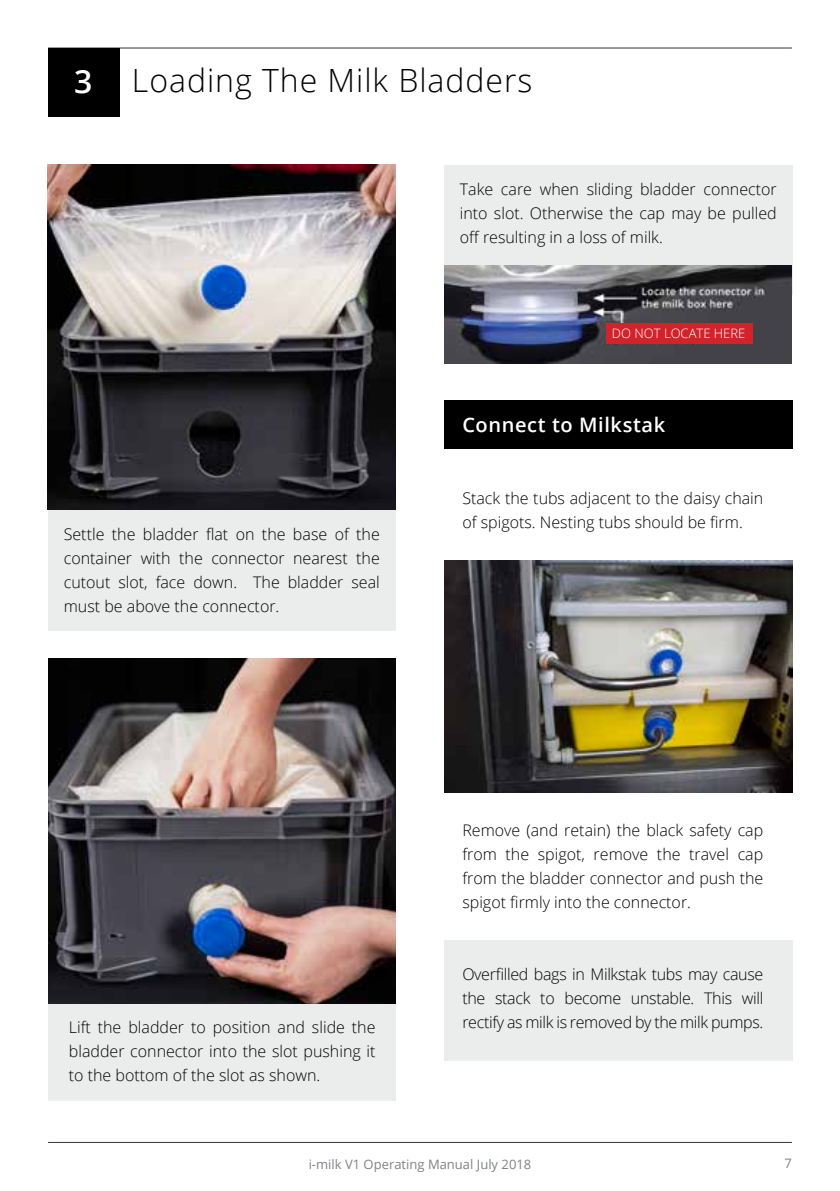
<style>
.page{position:relative;width:840px;height:1191px;background:#fff}
.page>*{position:absolute;margin:0;border:0;box-sizing:border-box;transform-origin:0 0}
.t1{font:300 32px "Open Sans";letter-spacing:.03em;color:#000}
.t2{font:600 20px "Open Sans";letter-spacing:.03em;color:#fff}
.t3{font:300 16px/24px "Open Sans";color:#000;text-align:justify}
.t4{font:13px "Open Sans";color:#808285}
.t5{font:300 13px "Open Sans";color:#fff}
.s1{font-weight:600;color:#fff}
</style>
<div class="page">
<hr style="left:48px;top:48px;width:743px;height:1px;background:#000">
<hr style="left:48px;top:1142px;width:743px;height:1px;background:#000">
<div style="left:444px;top:165px;width:347px;height:130px;background:#ebecec"></div>
<div style="left:444px;top:400px;width:347px;height:49px;background:#000"></div>
<div style="left:444px;top:940px;width:348px;height:121px;background:#ebecec"></div>
<div style="left:48px;top:510px;width:348px;height:120px;background:#ebecec"></div>
<div style="left:48px;top:1003px;width:348px;height:98px;background:#ebecec"></div>
<img style="left:48px;top:165px;width:348px;height:345px">
<img style="left:48px;top:658px;width:348px;height:345px">
<div style="left:48px;top:48px;width:71px;height:69px;background:#000"></div>
<img style="left:444px;top:265px;width:347px;height:99px">
<div style="left:606px;top:323px;width:146px;height:20px;background:#d2232a"></div>
<img style="left:444px;top:561px;width:347px;height:231px">
<h1 class="t1" style="left:74px;top:58px;width:459px"><span class="s1">3</span> Loading The Milk Bladders</h1>
<p class="t3" style="left:459px;top:177px;width:318px">Take care when sliding bladder connector into slot. Otherwise the cap may be pulled off resulting in a loss of milk.</p>
<p class="t5" style="left:611px;top:324px;width:135px">DO NOT LOCATE HERE</p>
<p class="t3" style="left:64px;top:521px;width:317px">Settle the bladder flat on the base of the container with the connector nearest the cutout slot, face down. The bladder seal must be above the connector.</p>
<p class="t2" style="left:462px;top:411px;width:204px">Connect to Milkstak</p>
<p class="t3" style="left:462px;top:486px;width:302px">Stack the tubs adjacent to the daisy chain of spigots. Nesting tubs should be firm.</p>
<p class="t3" style="left:69px;top:1015px;width:308px">Lift the bladder to position and slide the bladder connector into the slot pushing it to the bottom of the slot as shown.</p>
<p class="t3" style="left:462px;top:817px;width:302px">Remove (and retain) the black safety cap from the spigot, remove the travel cap from the bladder connector and push the spigot firmly into the connector.</p>
<p class="t3" style="left:462px;top:961px;width:302px">Overfilled bags in Milkstak tubs may cause the stack to become unstable. This will rectify as milk is removed by the milk pumps.</p>
<p class="t4" style="left:308px;top:1155px;width:224px">i-milk V1 Operating Manual July 2018</p>
<p class="t4" style="left:784px;top:1154px;width:9px">7</p>
</div>
